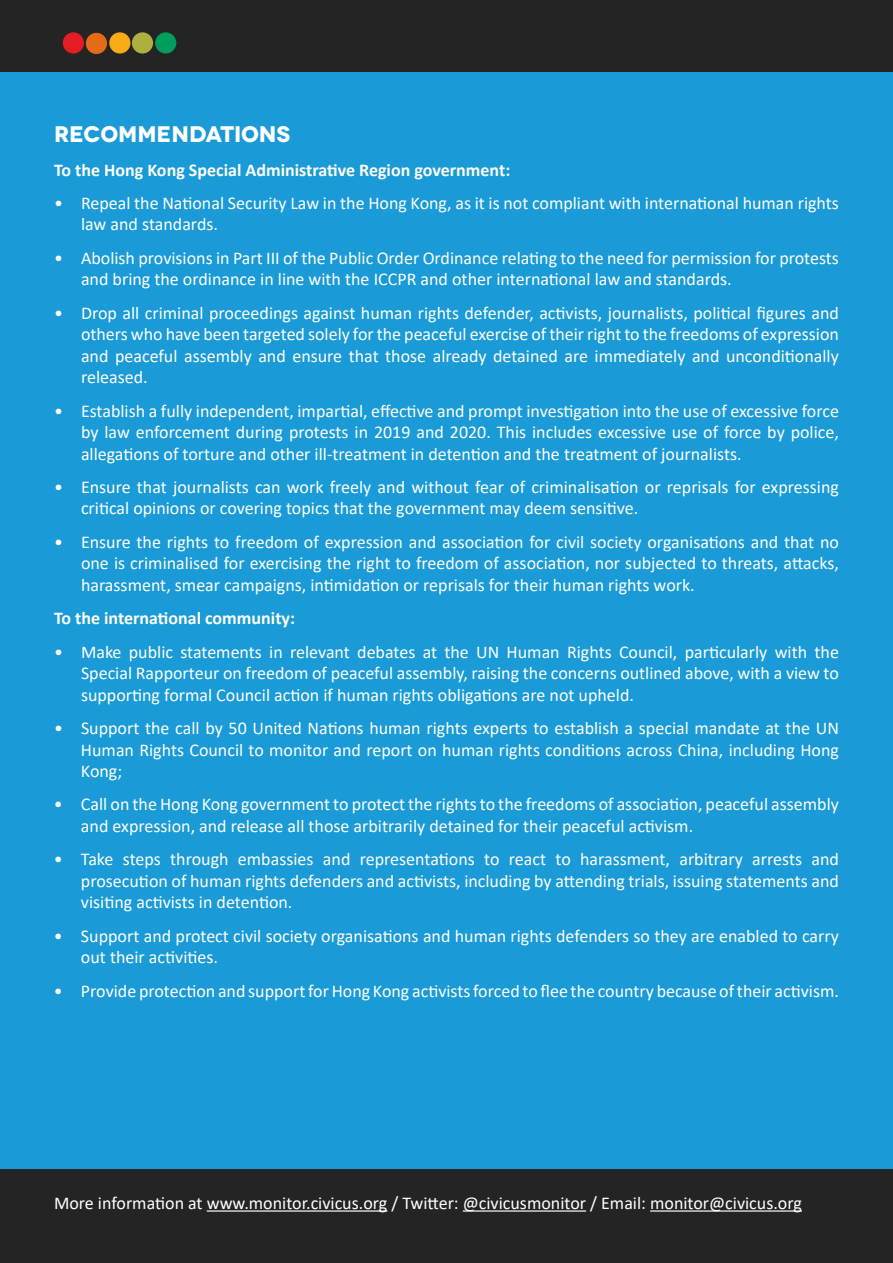
<style>
.page{position:relative;width:893px;height:1263px;background:#fff}
.page>*{position:absolute;margin:0;border:0;box-sizing:border-box;transform-origin:0 0}
.t1{font:700 22.5px "Novecentowide";letter-spacing:-.005em;color:#fff}
.t2{font:18px/21.5px "Calibri";color:#fff;text-align:justify}
.t3{font:700 18px "Calibri";color:#fff}
</style>
<div class="page">
<div style="left:0;top:0;width:893px;height:72px;background:#242424"></div>
<div style="left:63px;top:32px;width:21px;height:22px;background:#e41d24;border-radius:50%"></div>
<div style="left:86px;top:33px;width:21px;height:21px;background:#e46c16;border-radius:50%"></div>
<div style="left:109px;top:32px;width:21px;height:22px;background:#f7ab17;border-radius:50%"></div>
<div style="left:132px;top:32px;width:21px;height:22px;background:#adb03d;border-radius:50%"></div>
<div style="left:155px;top:32px;width:21px;height:22px;background:#019d5c;border-radius:50%"></div>
<div style="left:0;top:1168px;width:893px;height:95px;background:#242424"></div>
<hr style="left:207px;top:1210px;width:180px;height:1px;background:#fff">
<hr style="left:463px;top:1210px;width:123px;height:1px;background:#fff">
<hr style="left:650px;top:1210px;width:152px;height:1px;background:#fff">
<div style="left:0;top:72px;width:893px;height:1096px;background:#1a9bd7"></div>
<p class="t1" style="left:54px;top:120px;width:238px">RECOMMENDATIONS</p>
<p class="t3" style="left:54px;top:157px;width:458px">To the Hong Kong Special Administrative Region government:</p>
<p class="t2" style="left:81px;top:192px;width:759px;text-indent:-27px">• Repeal the National Security Law in the Hong Kong, as it is not compliant with international human rights law and standards.</p>
<p class="t2" style="left:81px;top:247px;width:759px;text-indent:-27px">• Abolish provisions in Part III of the Public Order Ordinance relating to the need for permission for protests and bring the ordinance in line with the ICCPR and other international law and standards.</p>
<p class="t2" style="left:81px;top:302px;width:759px;text-indent:-27px">• Drop all criminal proceedings against human rights defender, activists, journalists, political figures and others who have been targeted solely for the peaceful exercise of their right to the freedoms of expression and peaceful assembly and ensure that those already detained are immediately and unconditionally released.</p>
<p class="t2" style="left:81px;top:399px;width:759px;text-indent:-27px">• Establish a fully independent, impartial, effective and prompt investigation into the use of excessive force by law enforcement during protests in 2019 and 2020. This includes excessive use of force by police, allegations of torture and other ill-treatment in detention and the treatment of journalists.</p>
<p class="t2" style="left:81px;top:476px;width:759px;text-indent:-27px">• Ensure that journalists can work freely and without fear of criminalisation or reprisals for expressing critical opinions or covering topics that the government may deem sensitive.</p>
<p class="t2" style="left:81px;top:531px;width:759px;text-indent:-27px">• Ensure the rights to freedom of expression and association for civil society organisations and that no one is criminalised for exercising the right to freedom of association, nor subjected to threats, attacks, harassment, smear campaigns, intimidation or reprisals for their human rights work.</p>
<p class="t3" style="left:54px;top:605px;width:243px">To the international community:</p>
<p class="t2" style="left:81px;top:640px;width:759px;text-indent:-27px">• Make public statements in relevant debates at the UN Human Rights Council, particularly with the Special Rapporteur on freedom of peaceful assembly, raising the concerns outlined above, with a view to supporting formal Council action if human rights obligations are not upheld.</p>
<p class="t2" style="left:81px;top:717px;width:759px;text-indent:-27px">• Support the call by 50 United Nations human rights experts to establish a special mandate at the UN Human Rights Council to monitor and report on human rights conditions across China, including Hong Kong;</p>
<p class="t2" style="left:81px;top:793px;width:759px;text-indent:-27px">• Call on the Hong Kong government to protect the rights to the freedoms of association, peaceful assembly and expression, and release all those arbitrarily detained for their peaceful activism.</p>
<p class="t2" style="left:81px;top:848px;width:759px;text-indent:-27px">• Take steps through embassies and representations to react to harassment, arbitrary arrests and prosecution of human rights defenders and activists, including by attending trials, issuing statements and visiting activists in detention.</p>
<p class="t2" style="left:81px;top:924px;width:759px;text-indent:-27px">• Support and protect civil society organisations and human rights defenders so they are enabled to carry out their activities.</p>
<p class="t2" style="left:54px;top:979px;width:786px">• Provide protection and support for Hong Kong activists forced to flee the country because of their activism.</p>
<p class="t2" style="left:54px;top:1192px;width:749px">More information at www.monitor.civicus.org / Twitter: @civicusmonitor / Email: monitor@civicus.org</p>
</div>
